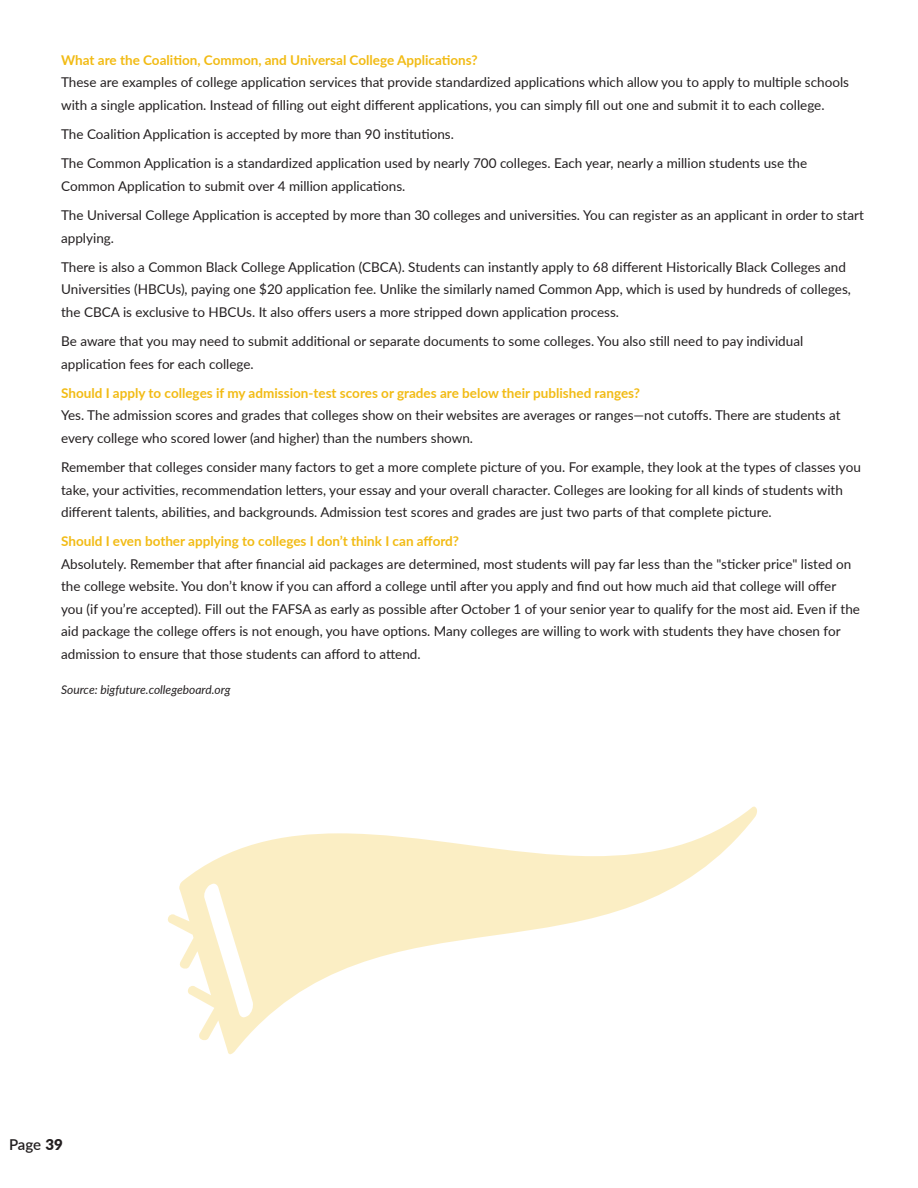
<style>
.page{position:relative;width:918px;height:1188px;background:#fff}
.page>*{position:absolute;margin:0;border:0;box-sizing:border-box;transform-origin:0 0}
.t1{font:600 15px "Lato";color:#231f20}
.t2{font:13.5px/22.5px "Lato";color:#231f20}
.t3{font:700 13.5px "Lato";color:#f2bb14}
.t4{font:italic 12px "Lato";color:#231f20}
.s1{font-weight:900}
</style>
<div class="page">
<svg style="left:167px;top:807px;width:590px;height:247px"></svg>
<p class="t3" style="left:61px;top:50px;width:418px">What are the Coalition, Common, and Universal College Applications?</p>
<p class="t2" style="left:61px;top:71px;width:789px">These are examples of college application services that provide standardized applications which allow you to apply to multiple schools with a single application. Instead of filling out eight different applications, you can simply fill out one and submit it to each college.</p>
<p class="t2" style="left:61px;top:122px;width:394px">The Coalition Application is accepted by more than 90 institutions.</p>
<p class="t2" style="left:61px;top:152px;width:748px">The Common Application is a standardized application used by nearly 700 colleges. Each year, nearly a million students use the<br>Common Application to submit over 4 million applications.</p>
<p class="t2" style="left:61px;top:203px;width:804px">The Universal College Application is accepted by more than 30 colleges and universities. You can register as an applicant in order to start applying.</p>
<p class="t2" style="left:61px;top:255px;width:791px">There is also a Common Black College Application (CBCA). Students can instantly apply to 68 different Historically Black Colleges and<br>Universities (HBCUs), paying one $20 application fee. Unlike the similarly named Common App, which is used by hundreds of colleges, the CBCA is exclusive to HBCUs. It also offers users a more stripped down application process.</p>
<p class="t2" style="left:61px;top:329px;width:744px">Be aware that you may need to submit additional or separate documents to some colleges. You also still need to pay individual application fees for each college.</p>
<p class="t3" style="left:61px;top:383px;width:581px">Should I apply to colleges if my admission-test scores or grades are below their published ranges?</p>
<p class="t2" style="left:61px;top:404px;width:781px">Yes. The admission scores and grades that colleges show on their websites are averages or ranges—not cutoffs. There are students at every college who scored lower (and higher) than the numbers shown.</p>
<p class="t2" style="left:61px;top:455px;width:801px">Remember that colleges consider many factors to get a more complete picture of you. For example, they look at the types of classes you take, your activities, recommendation letters, your essay and your overall character. Colleges are looking for all kinds of students with different talents, abilities, and backgrounds. Admission test scores and grades are just two parts of that complete picture.</p>
<p class="t3" style="left:61px;top:532px;width:400px">Should I even bother applying to colleges I don’t think I can afford?</p>
<p class="t2" style="left:61px;top:552px;width:800px">Absolutely. Remember that after financial aid packages are determined, most students will pay far less than the "sticker price" listed on the college website. You don’t know if you can afford a college until after you apply and find out how much aid that college will offer you (if you’re accepted). Fill out the FAFSA as early as possible after October 1 of your senior year to qualify for the most aid. Even if the aid package the college offers is not enough, you have options. Many colleges are willing to work with students they have chosen for admission to ensure that those students can afford to attend.</p>
<p class="t4" style="left:61px;top:681px;width:171px">Source: bigfuture.collegeboard.org</p>
<p class="t1" style="left:9px;top:1133px;width:55px">Page <span class="s1">39</span></p>
</div>
